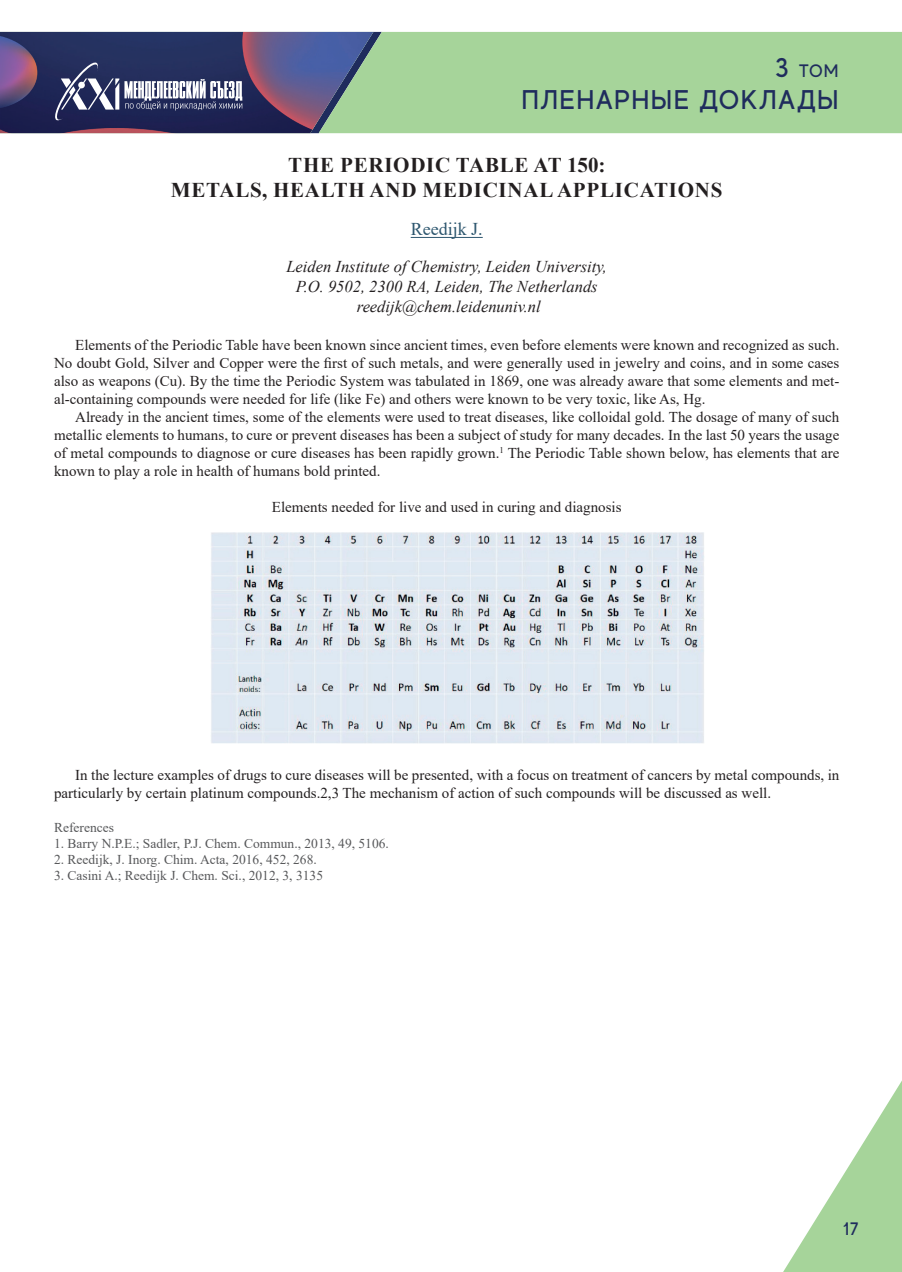
<style>
.page{position:relative;width:902px;height:1272px;background:#fff}
.page>*{position:absolute;margin:0;border:0;box-sizing:border-box;transform-origin:0 0}
.t1{font:500 27px "MADE Evolve Sans";letter-spacing:.05em;color:#1f2c5d}
.t2{font:700 21px/25.2px "Times New Roman";letter-spacing:.035em;color:#231f20;text-align:center}
.t3{font:18px "Times New Roman";color:#2e576f}
.t4{font:500 18px "MADE Evolve Sans";color:#1f2c5d}
.t5{font:italic 16.5px/19.8px "Times New Roman";color:#231f20;text-align:center}
.t6{font:15px/18px "Times New Roman";color:#231f20;text-align:justify}
.t7{font:13.5px "Times New Roman";color:#57585a}
.s1{font-size:27px}
</style>
<div class="page">
<div style="left:382px;top:32px;width:519px;height:101px;background:#a6d49a"></div>
<svg style="left:784px;top:1082px;width:117px;height:189px"></svg>
<svg style="left:0;top:32px;width:382px;height:101px"></svg>
<hr style="left:410px;top:237px;width:72px;height:1px;background:#2e576f">
<img style="left:211px;top:533px;width:493px;height:210px">
<p class="t4" style="left:774px;top:59px;width:65px"><span class="s1">3</span> ТОМ</p>
<h1 class="t1" style="left:521px;top:83px;width:318px">ПЛЕНАРНЫЕ ДОКЛАДЫ</h1>
<h2 class="t2" style="left:171px;top:151px;width:553px">THE PERIODIC TABLE AT 150:<br>METALS, HEALTH AND MEDICINAL APPLICATIONS</h2>
<p class="t3" style="left:410px;top:217px;width:73px">Reedijk J.</p>
<p class="t5" style="left:286px;top:256px;width:322px">Leiden Institute of Chemistry, Leiden University,<br>P.O. 9502, 2300 RA, Leiden, The Netherlands reedijk@chem.leidenuniv.nl</p>
<p class="t6" style="left:54px;top:335px;width:786px;text-indent:21px">Elements of the Periodic Table have been known since ancient times, even before elements were known and recognized as such.<br>No doubt Gold, Silver and Copper were the first of such metals, and were generally used in jewelry and coins, and in some cases also as weapons (Cu). By the time the Periodic System was tabulated in 1869, one was already aware that some elements and met&shy;al-containing compounds were needed for life (like Fe) and others were known to be very toxic, like As, Hg.</p>
<p class="t6" style="left:54px;top:407px;width:786px;text-indent:21px">Already in the ancient times, some of the elements were used to treat diseases, like colloidal gold. The dosage of many of such metallic elements to humans, to cure or prevent diseases has been a subject of study for many decades. In the last 50 years the usage of metal compounds to diagnose or cure diseases has been rapidly grown.<sup>1</sup> The Periodic Table shown below, has elements that are known to play a role in health of humans bold printed.</p>
<p class="t6" style="left:272px;top:497px;width:351px">Elements needed for live and used in curing and diagnosis</p>
<p class="t6" style="left:54px;top:765px;width:786px;text-indent:21px">In the lecture examples of drugs to cure diseases will be presented, with a focus on treatment of cancers by metal compounds, in particularly by certain platinum compounds.2,3 The mechanism of action of such compounds will be discussed as well.</p>
<p class="t7" style="left:54px;top:817px;width:61px">References</p>
<p class="t7" style="left:54px;top:834px;width:336px">1. Barry N.P.E.; Sadler, P.J. Chem. Commun., 2013, 49, 5106.</p>
<p class="t7" style="left:54px;top:850px;width:264px">2. Reedijk, J. Inorg. Chim. Acta, 2016, 452, 268.</p>
<p class="t7" style="left:54px;top:866px;width:270px">3. Casini A.; Reedijk J. Chem. Sci., 2012, 3, 3135</p>
<p class="t4" style="left:842px;top:1217px;width:17px">17</p>
</div>
